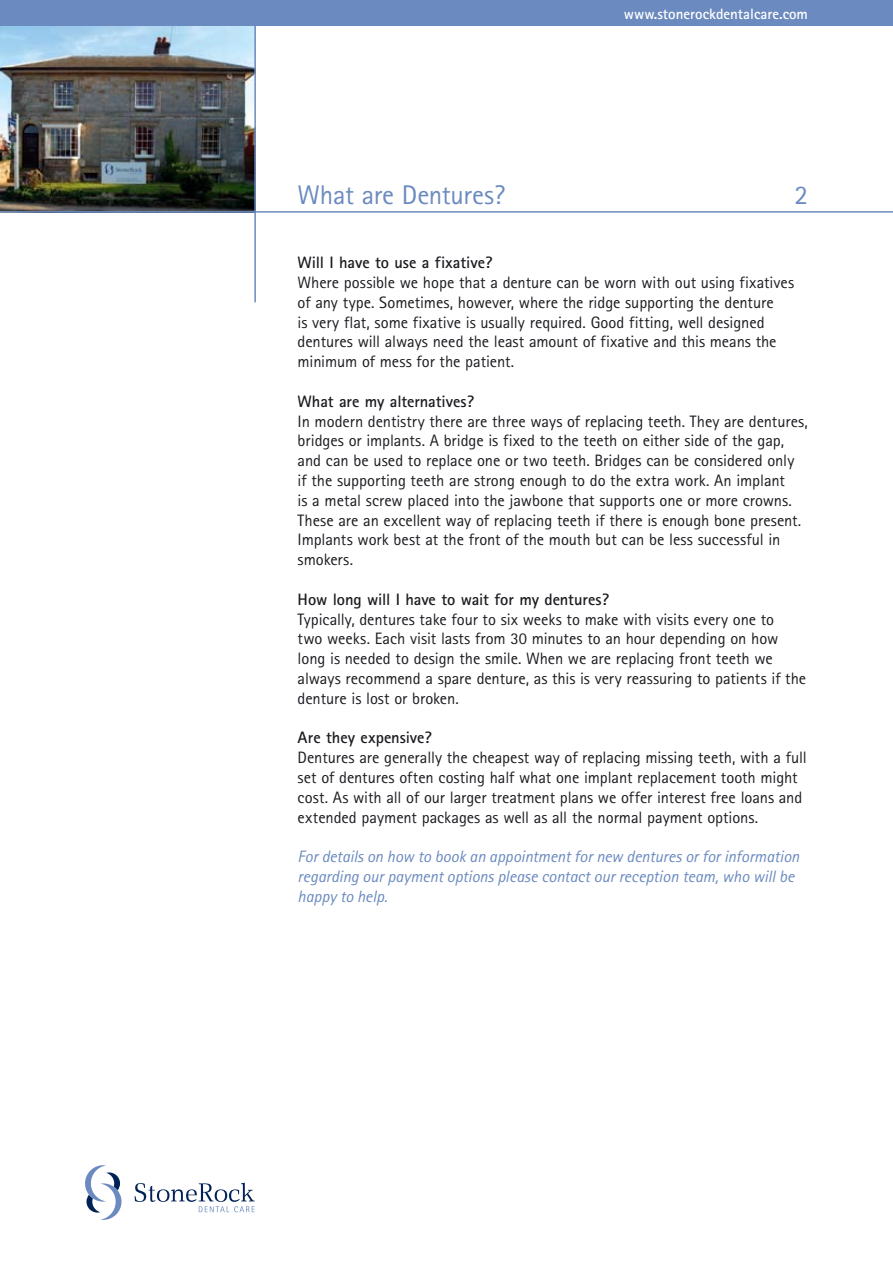
<style>
.page{position:relative;width:893px;height:1263px;background:#fff}
.page>*{position:absolute;margin:0;border:0;box-sizing:border-box;transform-origin:0 0}
.t1{font:27px "Rotis Sans Serif";letter-spacing:-.01em;color:#6b8abf}
.t2{font:16.5px/19.8px "Rotis Sans Serif";letter-spacing:-.005em;color:#1b1c20}
.t3{font:italic 16.5px/19.8px "Rotis Sans Serif";letter-spacing:-.005em;color:#6b8abf}
.t4{font:700 16.5px "Rotis Sans Serif";letter-spacing:-.005em;color:#1b1c20}
.t5{font:700 15px "Rotis Sans Serif";color:#fff}
</style>
<div class="page">
<img style="left:0;top:26px;width:254px;height:185px">
<div style="left:0;top:0;width:893px;height:26px;background:#6b8abf"></div>
<hr style="left:254px;top:0;width:2px;height:302px;background:#6b8abf">
<hr style="left:0;top:211px;width:893px;height:2px;background:#6b8abf">
<svg style="left:135px;top:1183px;width:120px;height:29px"></svg>
<svg style="left:85px;top:1165px;width:36px;height:55px"></svg>
<p class="t5" style="left:624px;top:4px;width:186px">www.stonerockdentalcare.com</p>
<h1 class="t1" style="left:298px;top:179px;width:209px">What are Dentures?</h1>
<h1 class="t1" style="left:794px;top:179px;width:15px">2</h1>
<p class="t4" style="left:298px;top:252px;width:196px">Will I have to use a fixative?</p>
<p class="t2" style="left:298px;top:272px;width:498px">Where possible we hope that a denture can be worn with out using fixatives of any type. Sometimes, however, where the ridge supporting the denture<br>is very flat, some fixative is usually required. Good fitting, well designed dentures will always need the least amount of fixative and this means the minimum of mess for the patient.</p>
<p class="t4" style="left:298px;top:391px;width:178px">What are my alternatives?</p>
<p class="t2" style="left:298px;top:411px;width:512px">In modern dentistry there are three ways of replacing teeth. They are dentures, bridges or implants. A bridge is fixed to the teeth on either side of the gap, and can be used to replace one or two teeth. Bridges can be considered only<br>if the supporting teeth are strong enough to do the extra work. An implant<br>is a metal screw placed into the jawbone that supports one or more crowns.<br>These are an excellent way of replacing teeth if there is enough bone present.<br>Implants work best at the front of the mouth but can be less successful in smokers.</p>
<p class="t4" style="left:298px;top:589px;width:313px">How long will I have to wait for my dentures?</p>
<p class="t2" style="left:298px;top:609px;width:510px">Typically, dentures take four to six weeks to make with visits every one to<br>two weeks. Each visit lasts from 30 minutes to an hour depending on how long is needed to design the smile. When we are replacing front teeth we always recommend a spare denture, as this is very reassuring to patients if the denture is lost or broken.</p>
<p class="t4" style="left:298px;top:727px;width:136px">Are they expensive?</p>
<p class="t2" style="left:298px;top:748px;width:511px">Dentures are generally the cheapest way of replacing missing teeth, with a full set of dentures often costing half what one implant replacement tooth might cost. As with all of our larger treatment plans we offer interest free loans and extended payment packages as well as all the normal payment options.</p>
<p class="t3" style="left:298px;top:847px;width:503px">For details on how to book an appointment for new dentures or for information regarding our payment options please contact our reception team, who will be happy to help.</p>
</div>
